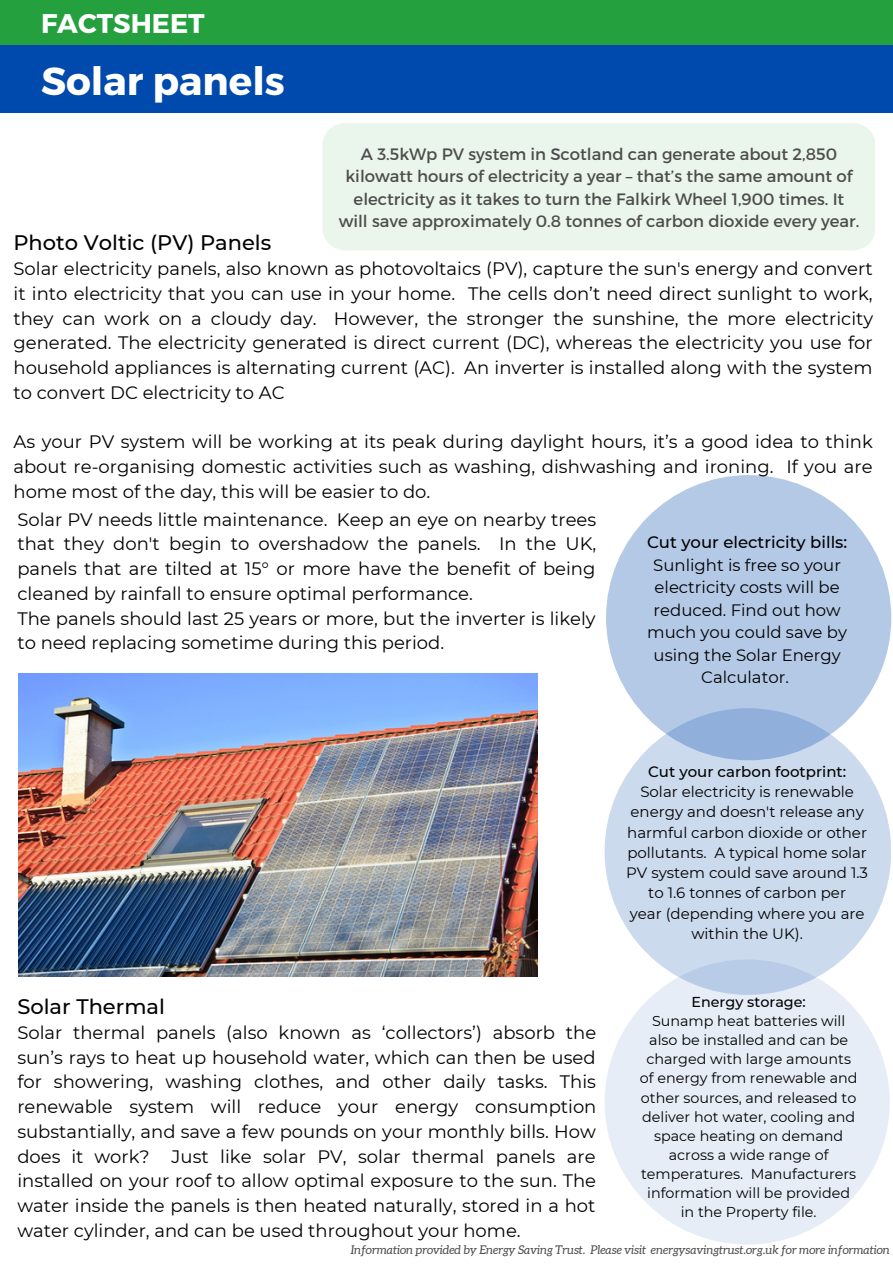
<style>
.page{position:relative;width:893px;height:1264px;background:#fff}
.page>*{position:absolute;margin:0;border:0;box-sizing:border-box;transform-origin:0 0}
.t1{font:700 39px "Montserrat";color:#fff}
.t2{font:700 27px "Montserrat";color:#fff}
.t3{font:500 21px "Montserrat";color:#000}
.t4{font:18px/24.8px "Montserrat";color:#000;text-align:justify}
.t5{font:16.5px/22.5px "Montserrat";color:#4d4d4d;text-align:center}
.t6{font:16.5px/22.5px "Montserrat";color:#000;text-align:center}
.t7{font:500 16.5px "Montserrat";color:#000}
.t8{font:15px/20.2px "Montserrat";color:#000;text-align:center}
.t9{font:500 15px "Montserrat";color:#000}
.t10{font:14.25px/19px "Montserrat";color:#000;text-align:center}
.t11{font:500 14.25px "Montserrat";color:#000}
.t12{font:italic 12px "Aleo";color:#4d4d4d}
</style>
<div class="page">
<div style="left:322px;top:123px;width:552px;height:127px;background:#eaf6ec;border-radius:22px"></div>
<div style="left:606px;top:475px;width:285px;height:285px;background:#b4c9e6;border-radius:50%"></div>
<svg style="left:604px;top:708px;width:287px;height:286px;background:#c6d5ec"></svg>
<div style="left:604px;top:959px;width:285px;height:285px;background:#e7edf7;border-radius:50%"></div>
<img style="left:18px;top:673px;width:519px;height:303px">
<div style="left:0;top:44px;width:892px;height:68px;background:#004aad"></div>
<div style="left:0;top:0;width:892px;height:44px;background:#24a03e"></div>
<h2 class="t2" style="left:41px;top:6px;width:165px">FACTSHEET</h2>
<h1 class="t1" style="left:41px;top:55px;width:245px">Solar panels</h1>
<p class="t5" style="left:338px;top:142px;width:522px">A 3.5kWp PV system in Scotland can generate about 2,850 kilowatt hours of electricity a year – that’s the same amount of electricity as it takes to turn the Falkirk Wheel 1,900 times. It will save approximately 0.8 tonnes of carbon dioxide every year.</p>
<p class="t3" style="left:13px;top:230px;width:259px">Photo Voltic (PV) Panels</p>
<p class="t4" style="left:13px;top:256px;width:861px">Solar electricity panels, also known as photovoltaics (PV), capture the sun's energy and convert it into electricity that you can use in your home. The cells don’t need direct sunlight to work, they can work on a cloudy day. However, the stronger the sunshine, the more electricity generated. The electricity generated is direct current (DC), whereas the electricity you use for household appliances is alternating current (AC). An inverter is installed along with the system to convert DC electricity to AC</p>
<p class="t4" style="left:13px;top:429px;width:860px">As your PV system will be working at its peak during daylight hours, it’s a good idea to think about re-organising domestic activities such as washing, dishwashing and ironing. If you are home most of the day, this will be easier to do.</p>
<p class="t7" style="left:647px;top:532px;width:202px">Cut your electricity bills:</p>
<p class="t6" style="left:647px;top:553px;width:201px">Sunlight is free so your electricity costs will be reduced. Find out how much you could save by using the Solar Energy<br>Calculator.</p>
<p class="t4" style="left:17px;top:507px;width:580px;text-align:left">Solar PV needs little maintenance. Keep an eye on nearby trees that they don't begin to overshadow the panels. In the UK, panels that are tilted at 15° or more have the benefit of being cleaned by rainfall to ensure optimal performance.<br>The panels should last 25 years or more, but the inverter is likely to need replacing sometime during this period.</p>
<p class="t3" style="left:17px;top:993px;width:149px">Solar Thermal</p>
<p class="t4" style="left:17px;top:1020px;width:580px">Solar thermal panels (also known as ‘collectors’) absorb the sun’s rays to heat up household water, which can then be used for showering, washing clothes, and other daily tasks. This renewable system will reduce your energy consumption substantially, and save a few pounds on your monthly bills. How does it work? Just like solar PV, solar thermal panels are installed on your roof to allow optimal exposure to the sun. The water inside the panels is then heated naturally, stored in a hot water cylinder, and can be used throughout your home.</p>
<p class="t9" style="left:648px;top:762px;width:199px">Cut your carbon footprint:</p>
<p class="t8" style="left:626px;top:781px;width:243px">Solar electricity is renewable energy and doesn't release any harmful carbon dioxide or other pollutants. A typical home solar<br>PV system could save around 1.3 to 1.6 tonnes of carbon per<br>year (depending where you are within the UK).</p>
<p class="t11" style="left:691px;top:993px;width:116px">Energy storage:</p>
<p class="t10" style="left:639px;top:1011px;width:219px">Sunamp heat batteries will also be installed and can be charged with large amounts of energy from renewable and other sources, and released to deliver hot water, cooling and space heating on demand across a wide range of temperatures. Manufacturers information will be provided in the Property file.</p>
<p class="t12" style="left:351px;top:1243px;width:540px">Information provided by Energy Saving Trust. Please visit energysavingtrust.org.uk for more information</p>
</div>
